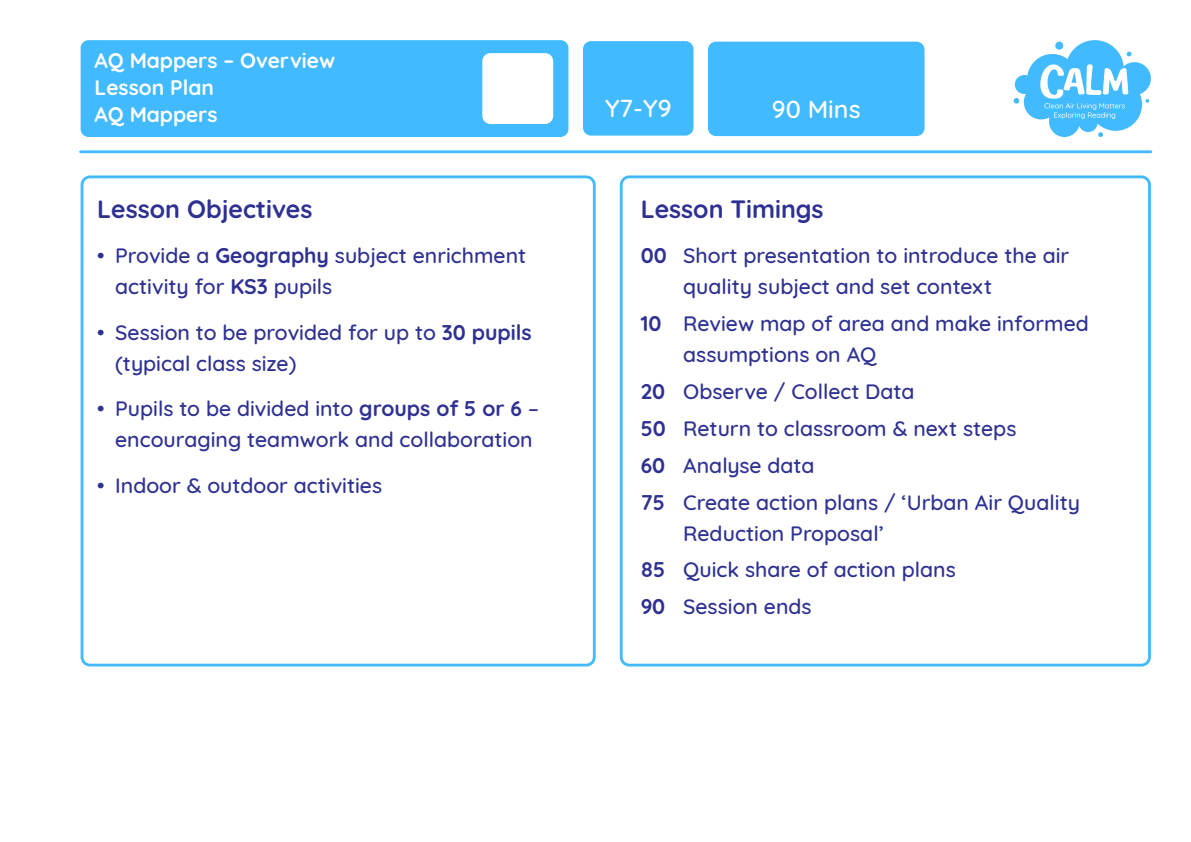
<style>
.page{position:relative;width:1191px;height:842px;background:#fff}
.page>*{position:absolute;margin:0;border:0;box-sizing:border-box;transform-origin:0 0}
.t1{font:700 25px "Quicksand";color:#2e3192}
.t2{font:500 25px "Quicksand";color:#fff}
.t3{font:500 21.2px/31.1px "Quicksand";color:#2e3192}
.t4{font:700 21px/27px "Quicksand";color:#fff}
.s1{font-weight:700}
</style>
<div class="page">
<svg style="left:1013px;top:40px;width:138px;height:97px"></svg>
<div style="left:81px;top:40px;width:487px;height:97px;background:#42baff;border-radius:8px"></div>
<div style="left:81px;top:175px;width:515px;height:492px;border:3px solid #42baff;border-radius:8px"></div>
<hr style="left:81px;top:150px;width:1070px;height:3px;background:#42baff">
<div style="left:620px;top:175px;width:531px;height:492px;border:3px solid #42baff;border-radius:8px"></div>
<div style="left:482px;top:53px;width:71px;height:71px;background:#fff;border-radius:8px"></div>
<div style="left:583px;top:41px;width:111px;height:95px;background:#42baff;border-radius:8px"></div>
<div style="left:708px;top:42px;width:217px;height:94px;background:#42baff;border-radius:8px"></div>
<p class="t4" style="left:95px;top:46px;width:242px">AQ Mappers – Overview<br>Lesson Plan</p>
<p class="t4" style="left:95px;top:100px;width:124px">AQ Mappers</p>
<p class="t1" style="left:97px;top:189px;width:217px">Lesson Objectives</p>
<p class="t3" style="left:115px;top:238px;width:413px;text-indent:-18px">• Provide a <span class="s1">Geography</span> subject enrichment activity for <span class="s1">KS3</span> pupils</p>
<p class="t3" style="left:115px;top:315px;width:418px;text-indent:-18px">• Session to be provided for up to <span class="s1">30 pupils </span>(typical class size)</p>
<p class="t3" style="left:97px;top:391px;width:443px;text-align:center">• Pupils to be divided into <span class="s1">groups of 5 or 6</span> – encouraging teamwork and collaboration</p>
<p class="t3" style="left:97px;top:468px;width:286px">• Indoor &amp; outdoor activities</p>
<p class="t2" style="left:605px;top:88px;width:68px">Y7-Y9</p>
<p class="t2" style="left:772px;top:89px;width:90px">90 Mins</p>
<p class="t1" style="left:641px;top:189px;width:184px">Lesson Timings</p>
<p class="t3" style="left:683px;top:238px;width:388px;text-indent:-43px"><span class="s1">00</span> Short presentation to introduce the air quality subject and set context</p>
<p class="t3" style="left:683px;top:306px;width:407px;text-indent:-43px"><span class="s1">10</span> Review map of area and make informed assumptions on AQ</p>
<p class="t3" style="left:641px;top:374px;width:275px"><span class="s1">20</span> Observe / Collect Data</p>
<p class="t3" style="left:641px;top:411px;width:377px"><span class="s1">50</span> Return to classroom &amp; next steps</p>
<p class="t3" style="left:641px;top:448px;width:176px"><span class="s1">60</span> Analyse data</p>
<p class="t3" style="left:683px;top:484px;width:398px;text-indent:-43px"><span class="s1">75</span> Create action plans / ‘Urban Air Quality<br>Reduction Proposal’</p>
<p class="t3" style="left:641px;top:552px;width:317px"><span class="s1">85</span> Quick share of action plans</p>
<p class="t3" style="left:641px;top:589px;width:172px"><span class="s1">90</span> Session ends</p>
</div>
